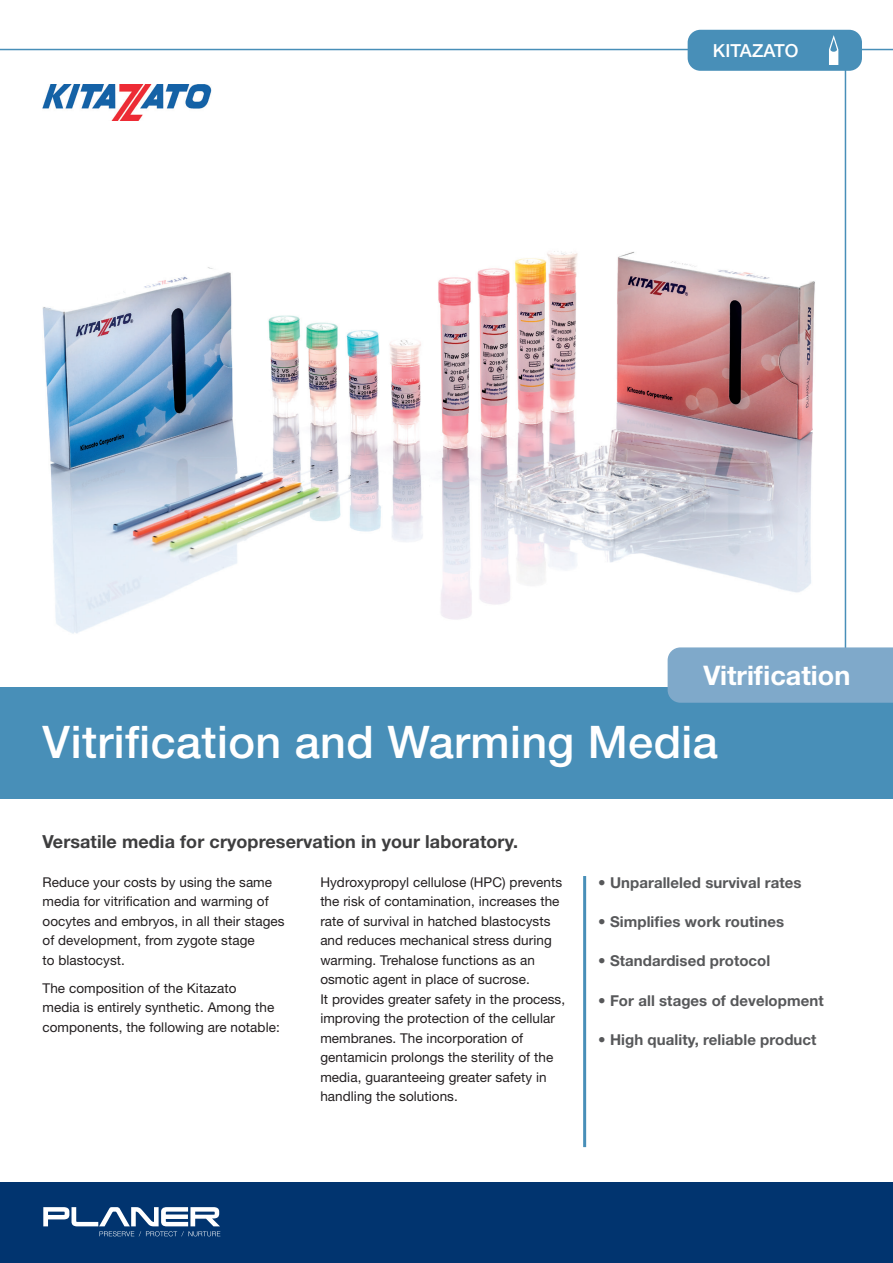
<style>
.page{position:relative;width:893px;height:1263px;background:#fff}
.page>*{position:absolute;margin:0;border:0;box-sizing:border-box;transform-origin:0 0}
.t1{font:500 45px "Helvetica Neue";letter-spacing:.01em;color:#fff}
.t2{font:700 27px "Helvetica Neue";color:#fff}
.t3{font:700 18px "Helvetica Neue";letter-spacing:.005em;color:#3e3e3f}
.t4{font:500 18px "Helvetica Neue";letter-spacing:.01em;color:#fff}
.t5{font:700 15px "Helvetica Neue";letter-spacing:.005em;color:#57585a}
.t6{font:13.5px/19.5px "Helvetica Neue";letter-spacing:.005em;color:#231f20}
</style>
<div class="page">
<div style="left:0;top:1183px;width:893px;height:80px;background:#01346f"></div>
<svg style="left:43px;top:1207px;width:177px;height:29px"></svg>
<img style="left:0;top:44px;width:893px;height:643px">
<hr style="left:583px;top:876px;width:3px;height:271px;background:#488fb8">
<div style="left:0;top:687px;width:893px;height:111px;background:#488fb8"></div>
<hr style="left:0;top:49px;width:893px;height:1px;background:#488fb8">
<hr style="left:845px;top:67px;width:1px;height:585px;background:#488fb8">
<div style="left:668px;top:647px;width:225px;height:56px;background:#7fa9ca"></div>
<div style="left:688px;top:30px;width:174px;height:41px;background:#488fb8;border-radius:13px"></div>
<svg style="left:829px;top:35px;width:9px;height:30px"></svg>
<img style="left:43px;top:85px;width:169px;height:36px">
<h3 class="t4" style="left:713px;top:40px;width:87px">KITAZATO</h3>
<h2 class="t2" style="left:703px;top:659px;width:148px">Vitrification</h2>
<h1 class="t1" style="left:43px;top:715px;width:677px">Vitrification and Warming Media</h1>
<h3 class="t3" style="left:43px;top:830px;width:477px">Versatile media for cryopreservation in your laboratory.</h3>
<p class="t6" style="left:43px;top:872px;width:244px">Reduce your costs by using the same media for vitrification and warming of oocytes and embryos, in all their stages of development, from zygote stage<br>to blastocyst.</p>
<p class="t6" style="left:43px;top:978px;width:239px">The composition of the Kitazato<br>media is entirely synthetic. Among the components, the following are notable:</p>
<p class="t6" style="left:320px;top:872px;width:246px">Hydroxypropyl cellulose (HPC) prevents the risk of contamination, increases the rate of survival in hatched blastocysts and reduces mechanical stress during warming. Trehalose functions as an osmotic agent in place of sucrose.<br>It provides greater safety in the process, improving the protection of the cellular membranes. The incorporation of gentamicin prolongs the sterility of the media, guaranteeing greater safety in handling the solutions.</p>
<p class="t5" style="left:598px;top:873px;width:205px">• Unparalleled survival rates</p>
<p class="t5" style="left:598px;top:912px;width:187px">• Simplifies work routines</p>
<p class="t5" style="left:598px;top:952px;width:174px">• Standardised protocol</p>
<p class="t5" style="left:598px;top:991px;width:227px">• For all stages of development</p>
<p class="t5" style="left:598px;top:1030px;width:220px">• High quality, reliable product</p>
</div>
